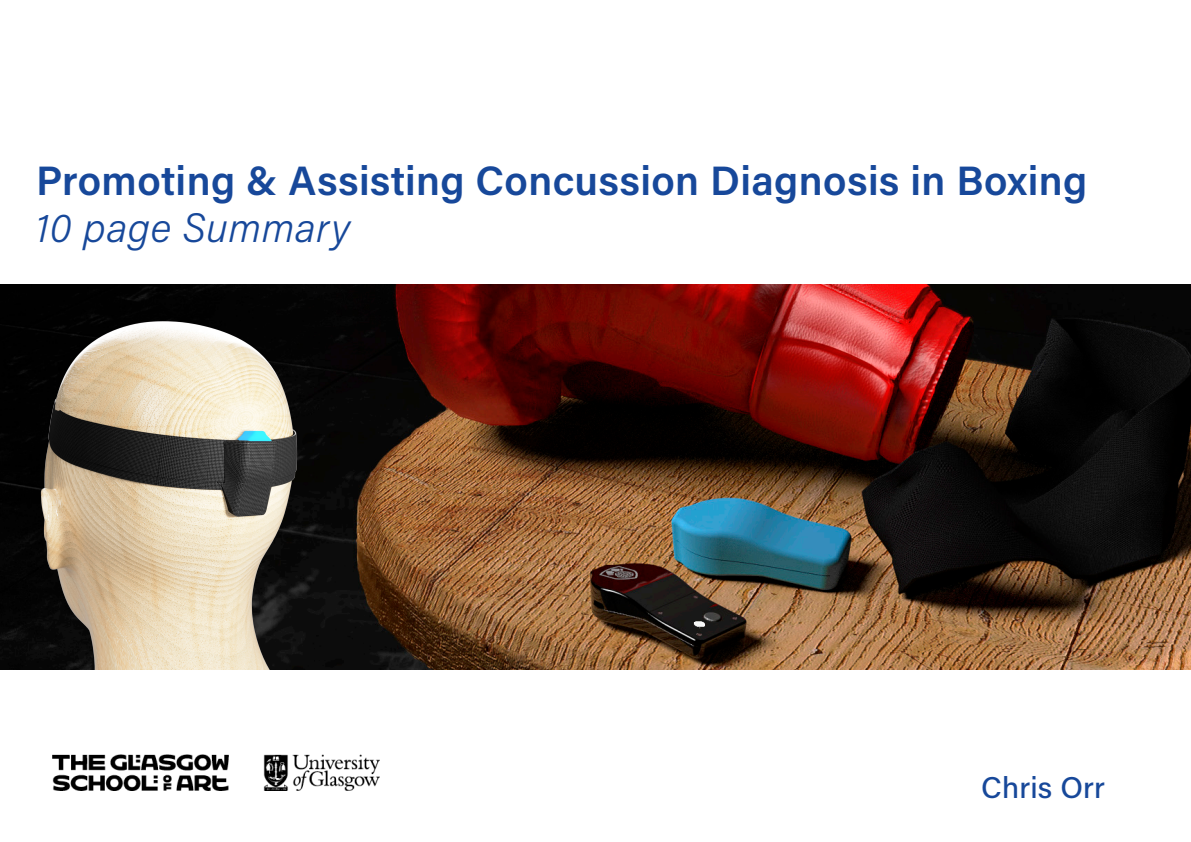
<style>
.page{position:relative;width:1191px;height:842px;background:#fff}
.page>*{position:absolute;margin:0;border:0;box-sizing:border-box;transform-origin:0 0}
.t1{font:600 41px "Acumin Pro";letter-spacing:.01em;color:#17489a}
.t2{font:italic 300 41px "Acumin Pro";letter-spacing:.01em;color:#17489a}
.t3{font:500 30px "Acumin Pro";letter-spacing:.005em;color:#17489a}
</style>
<div class="page">
<img style="left:0;top:284px;width:1191px;height:386px">
<img style="left:12px;top:284px;width:345px;height:386px">
<img style="left:52px;top:754px;width:328px;height:37px">
<p class="t1" style="left:36px;top:152px;width:1052px">Promoting &amp; Assisting Concussion Diagnosis in Boxing</p>
<p class="t2" style="left:36px;top:199px;width:316px">10 page Summary</p>
<p class="t3" style="left:981px;top:766px;width:125px">Chris Orr</p>
</div>
